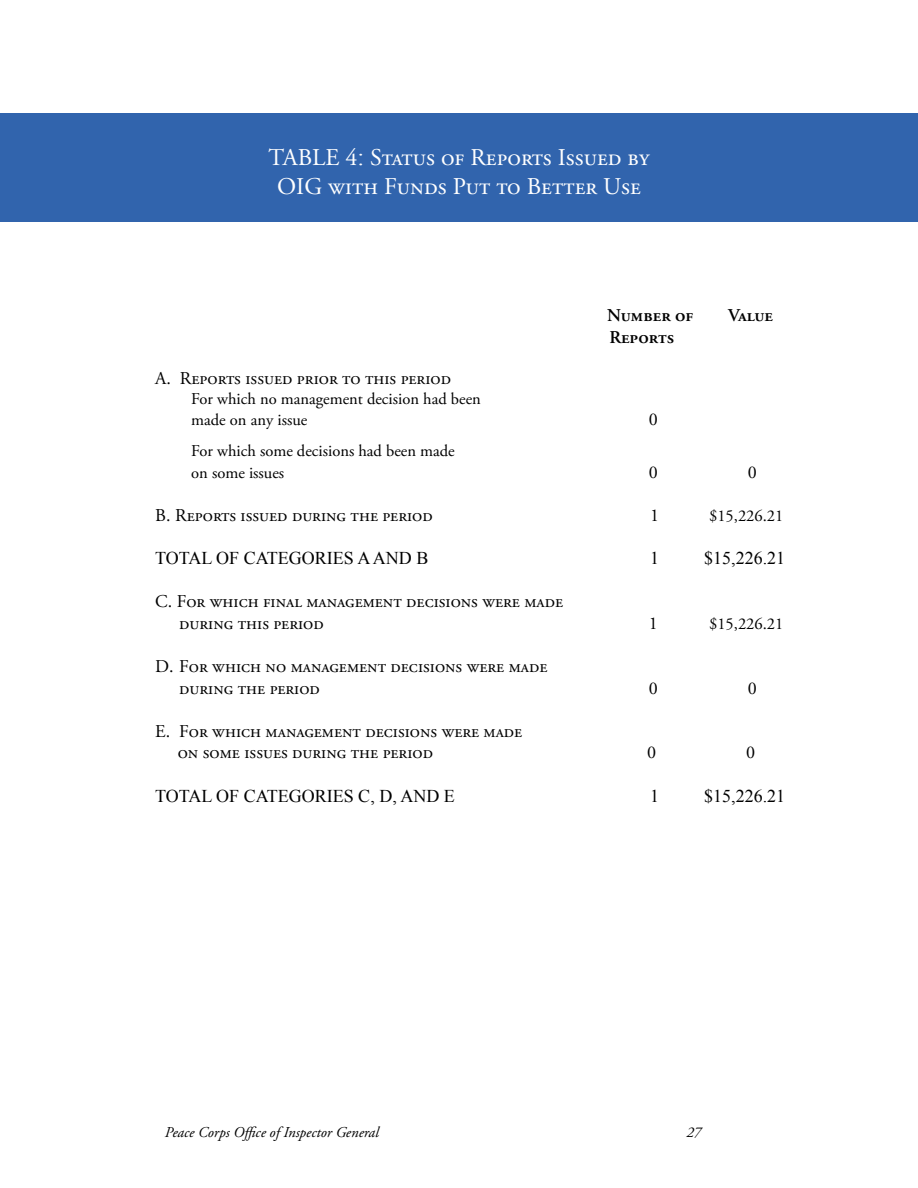
<style>
.page{position:relative;width:918px;height:1188px;background:#fff}
.page>*{position:absolute;margin:0;border:0;box-sizing:border-box;transform-origin:0 0}
.t1{font:24px/28.8px "Adobe Garamond Pro";color:#fff;text-align:center}
.t2{font:18px/21.6px "Adobe Garamond Pro";color:#000}
.t3{font:18px "Times New Roman";color:#000}
.t4{font:600 18px "Adobe Garamond Pro";color:#000}
.t5{font:16.5px/21.6px "Adobe Garamond Pro";color:#000}
.t6{font:italic 15px "Adobe Garamond Pro";color:#000}
.s1{font-family:"Times New Roman"}
</style>
<div class="page">
<div style="left:0;top:113px;width:918px;height:108px;background:#3164ad"></div>
<h1 class="t1" style="left:268px;top:144px;width:383px">TABLE 4<span class="s1">:</span> Status of Reports Issued by<br>OIG with Funds Put to Better Use</h1>
<p class="t2" style="left:155px;top:368px;width:297px">A. Reports issued prior to this period</p>
<p class="t5" style="left:191px;top:388px;width:291px">For which no management decision had been made on any issue</p>
<p class="t5" style="left:191px;top:440px;width:265px">For which some decisions had been made on some issues</p>
<p class="t4" style="left:607px;top:305px;width:88px">Number of</p>
<p class="t4" style="left:728px;top:305px;width:47px">Value</p>
<p class="t4" style="left:609px;top:326px;width:66px">Reports</p>
<p class="t2" style="left:649px;top:409px;width:10px">0</p>
<p class="t2" style="left:649px;top:462px;width:10px">0</p>
<p class="t2" style="left:748px;top:462px;width:10px">0</p>
<p class="t2" style="left:155px;top:505px;width:279px">B. Reports issued during the period</p>
<p class="t2" style="left:650px;top:505px;width:10px">1</p>
<p class="t5" style="left:709px;top:505px;width:76px">$15,226.21</p>
<p class="t3" style="left:155px;top:546px;width:275px">TOTAL OF CATEGORIES A AND B</p>
<p class="t3" style="left:650px;top:546px;width:10px">1</p>
<p class="t3" style="left:704px;top:546px;width:82px">$15,226.21</p>
<p class="t2" style="left:179px;top:591px;width:385px;text-indent:-24px">C. For which final management decisions were made during this period</p>
<p class="t2" style="left:649px;top:613px;width:10px">1</p>
<p class="t5" style="left:709px;top:613px;width:76px">$15,226.21</p>
<p class="t2" style="left:179px;top:656px;width:370px;text-indent:-24px">D. For which no management decisions were made during the period</p>
<p class="t2" style="left:178px;top:721px;width:346px;text-indent:-22px">E. For which management decisions were made on some issues during the period</p>
<p class="t2" style="left:649px;top:678px;width:10px">0</p>
<p class="t2" style="left:748px;top:678px;width:10px">0</p>
<p class="t2" style="left:647px;top:742px;width:10px">0</p>
<p class="t2" style="left:746px;top:742px;width:10px">0</p>
<p class="t3" style="left:155px;top:783px;width:135px">TOTAL OF CATEGORIES</p>
<p class="t3" style="left:358px;top:783px;width:92px">C, D, AND E</p>
<p class="t3" style="left:650px;top:783px;width:10px">1</p>
<p class="t3" style="left:704px;top:783px;width:82px">$15,226.21</p>
<p class="t6" style="left:165px;top:1123px;width:216px">Peace Corps Office of Inspector General</p>
<p class="t6" style="left:686px;top:1123px;width:10px">27</p>
</div>
